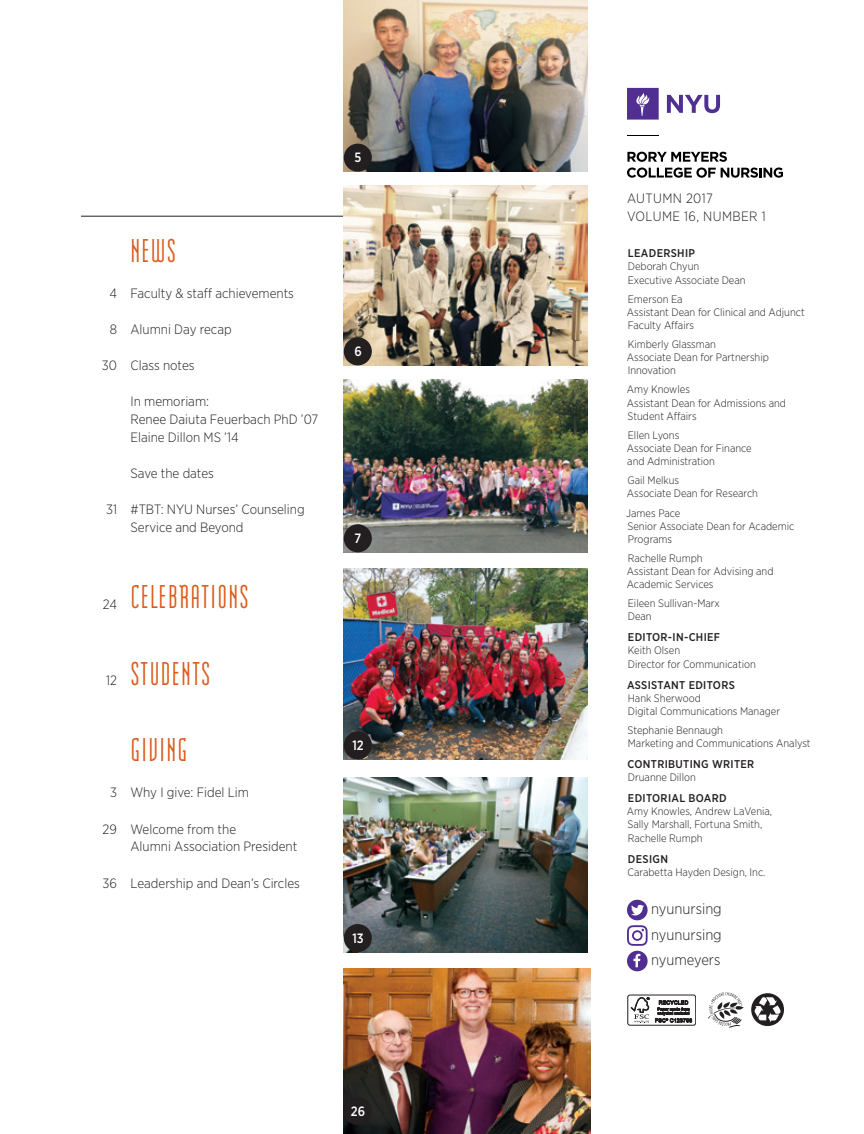
<style>
.page{position:relative;width:864px;height:1134px;background:#fff}
.page>*{position:absolute;margin:0;border:0;box-sizing:border-box;transform-origin:0 0}
.t1{font:39.3px/76.5px "Modula";letter-spacing:.03em;color:#db5c1c}
.t2{font:300 15px/25.5px "Gotham Narrow";color:#231f20;text-align:justify}
.t3{font:300 13.5px/18px "Gotham Narrow";color:#231f20}
.t4{font:300 13.5px/18px "Gotham Narrow";letter-spacing:.03em;color:#231f20}
.t5{font:500 13.5px "Gotham Narrow";color:#fff;scale:.95 1}
.t6{font:500 11.25px "Gotham Narrow";letter-spacing:.03em;color:#231f20}
.t7{font:300 10.8px/13.2px "Gotham Narrow";color:#231f20}
</style>
<div class="page">
<hr style="left:863px;top:567px;width:1px;height:567px;background:#231f20">
<hr style="left:863px;top:0;width:1px;height:567px;background:#e6e7e9">
<img style="left:344px;top:778px;width:243px;height:174px">
<img style="left:344px;top:968px;width:246px;height:166px">
<hr style="left:81px;top:216px;width:263px;height:1px;background:#231f20">
<div style="left:627px;top:900px;width:21px;height:20px;background:#502e92;border-radius:50%"></div>
<svg style="left:631px;top:905px;width:13px;height:10px"></svg>
<svg style="left:627px;top:925px;width:21px;height:21px"></svg>
<div style="left:627px;top:951px;width:21px;height:20px;background:#502e92;border-radius:50%"></div>
<svg style="left:633px;top:954px;width:7px;height:13px"></svg>
<svg style="left:708px;top:992px;width:36px;height:36px"></svg>
<svg style="left:751px;top:993px;width:33px;height:33px"></svg>
<div style="left:628px;top:995px;width:68px;height:30px;border:1px solid #231f20;border-radius:2px"></div>
<svg style="left:631px;top:997px;width:18px;height:26px"></svg>
<svg style="left:655px;top:1000px;width:37px;height:22px"></svg>
<hr style="left:627px;top:136px;width:32px;height:1px;background:#000">
<svg style="left:667px;top:95px;width:53px;height:18px"></svg>
<svg style="left:627px;top:88px;width:32px;height:32px"></svg>
<svg style="left:627px;top:152px;width:100px;height:10px"></svg>
<svg style="left:627px;top:168px;width:156px;height:10px"></svg>
<img style="left:344px;top:0;width:243px;height:172px">
<img style="left:344px;top:379px;width:243px;height:173px">
<img style="left:344px;top:185px;width:243px;height:180px">
<img style="left:344px;top:569px;width:243px;height:190px">
<div style="left:344px;top:144px;width:28px;height:28px;background:#231f20;border-radius:50%"></div>
<div style="left:344px;top:337px;width:28px;height:28px;background:#231f20;border-radius:50%"></div>
<div style="left:344px;top:524px;width:28px;height:28px;background:#231f20;border-radius:50%"></div>
<div style="left:344px;top:731px;width:28px;height:28px;background:#231f20;border-radius:50%"></div>
<div style="left:344px;top:924px;width:28px;height:28px;background:#231f20;border-radius:50%"></div>
<div style="left:344px;top:1097px;width:28px;height:28px;background:#231f20;border-radius:50%"></div>
<h1 class="t1" style="left:130px;top:212px;width:47px">NEWS</h1>
<p class="t3" style="left:109px;top:284px;width:186px">4 Faculty &amp; staff achievements</p>
<p class="t3" style="left:110px;top:320px;width:123px">8 Alumni Day recap</p>
<p class="t3" style="left:102px;top:356px;width:94px">30 Class notes</p>
<p class="t3" style="left:131px;top:392px;width:189px">In memoriam:<br>Renee Daiuta Feuerbach PhD ’07<br>Elaine Dillon MS ’14</p>
<p class="t3" style="left:131px;top:464px;width:85px">Save the dates</p>
<p class="t3" style="left:131px;top:500px;width:176px;text-indent:-24px">31 #TBT: NYU Nurses’ Counseling<br>Service and Beyond</p>
<p class="t3" style="left:103px;top:594px;width:16px">24</p>
<h1 class="t1" style="left:130px;top:559px;width:120px">CELEBRATIONS</h1>
<h1 class="t1" style="left:130px;top:635px;width:81px">STUDENTS<br>GIVING</h1>
<p class="t3" style="left:110px;top:783px;width:140px">3 Why I give: Fidel Lim</p>
<p class="t3" style="left:131px;top:819px;width:168px;text-indent:-28px">29 Welcome from the<br>Alumni Association President</p>
<p class="t3" style="left:103px;top:873px;width:199px">36 Leadership and Dean’s Circles</p>
<p class="t3" style="left:106px;top:671px;width:12px">12</p>
<p class="t5" style="left:355px;top:149px;width:9px">5</p>
<p class="t5" style="left:354px;top:343px;width:9px">6</p>
<p class="t5" style="left:355px;top:530px;width:9px">7</p>
<p class="t5" style="left:352px;top:737px;width:13px">12</p>
<p class="t5" style="left:352px;top:929px;width:13px">13</p>
<p class="t5" style="left:351px;top:1102px;width:16px">26</p>
<p class="t4" style="left:627px;top:188px;width:140px">AUTUMN 2017<br>VOLUME 16, NUMBER 1</p>
<p class="t6" style="left:628px;top:246px;width:69px">LEADERSHIP</p>
<p class="t7" style="left:628px;top:260px;width:119px">Deborah Chyun<br>Executive Associate Dean</p>
<p class="t7" style="left:627px;top:292px;width:179px">Emerson Ea<br>Assistant Dean for Clinical and Adjunct<br>Faculty Affairs</p>
<p class="t7" style="left:627px;top:337px;width:144px">Kimberly Glassman<br>Associate Dean for Partnership<br>Innovation</p>
<p class="t7" style="left:627px;top:383px;width:161px">Amy Knowles<br>Assistant Dean for Admissions and<br>Student Affairs</p>
<p class="t7" style="left:627px;top:428px;width:126px">Ellen Lyons<br>Associate Dean for Finance and Administration</p>
<p class="t7" style="left:627px;top:474px;width:133px">Gail Melkus<br>Associate Dean for Research</p>
<p class="t7" style="left:626px;top:506px;width:169px">James Pace<br>Senior Associate Dean for Academic<br>Programs</p>
<p class="t7" style="left:627px;top:551px;width:148px">Rachelle Rumph<br>Assistant Dean for Advising and<br>Academic Services</p>
<p class="t7" style="left:628px;top:597px;width:94px">Eileen Sullivan-Marx<br>Dean</p>
<p class="t6" style="left:628px;top:630px;width:94px">EDITOR-IN-CHIEF</p>
<p class="t7" style="left:628px;top:644px;width:130px">Keith Olsen<br>Director for Communication</p>
<p class="t6" style="left:627px;top:678px;width:109px">ASSISTANT EDITORS</p>
<p class="t7" style="left:628px;top:691px;width:154px">Hank Sherwood<br>Digital Communications Manager</p>
<p class="t7" style="left:628px;top:723px;width:185px">Stephanie Bennaugh<br>Marketing and Communications Analyst</p>
<p class="t6" style="left:627px;top:757px;width:128px">CONTRIBUTING WRITER</p>
<p class="t7" style="left:628px;top:771px;width:69px">Druanne Dillon</p>
<p class="t6" style="left:628px;top:791px;width:100px">EDITORIAL BOARD</p>
<p class="t7" style="left:627px;top:805px;width:147px">Amy Knowles, Andrew LaVenia,<br>Sally Marshall, Fortuna Smith,<br>Rachelle Rumph</p>
<p class="t6" style="left:628px;top:852px;width:42px">DESIGN</p>
<p class="t7" style="left:628px;top:865px;width:139px">Carabetta Hayden Design, Inc.</p>
<h2 class="t2" style="left:651px;top:896px;width:72px">nyunursing nyunursing nyumeyers</h2>
</div>
